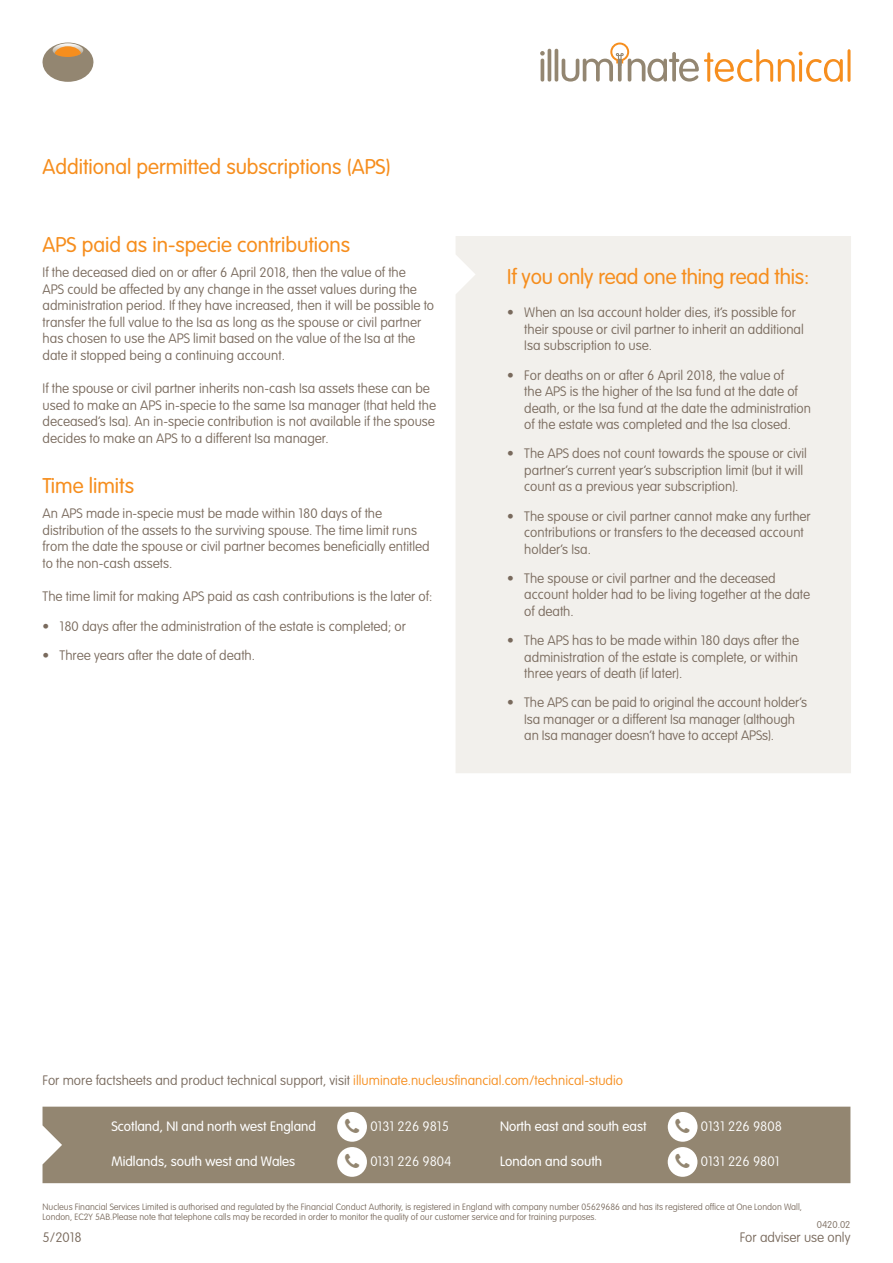
<style>
.page{position:relative;width:893px;height:1263px;background:#fff}
.page>*{position:absolute;margin:0;border:0;box-sizing:border-box;transform-origin:0 0}
.Section_sub_header_m{font:300 21px "VAG Rounded Std";color:#f68e1e}
.Body_copy{font:100 13.5px/16.5px "VAG Rounded Std";color:#796a5d}
.Section_sub_header_s{font:300 13.5px "VAG Rounded Std";color:#fff}
.Section_sub_header_s-2{font:100 13.5px "VAG Rounded Std";color:#fff}
.t1{font:100 9.75px "VAG Rounded Std";color:#796a5d}
.t2{font:100 9px/10.8px "VAG Rounded Std";color:#796a5d}
.s1{color:#f68e1e}
</style>
<div class="page">
<svg style="left:540px;top:51px;width:5px;height:31px"></svg>
<hr style="left:548px;top:49px;width:3px;height:33px;background:#938671;border-radius:2px">
<hr style="left:555px;top:49px;width:3px;height:33px;background:#938671;border-radius:2px">
<svg style="left:562px;top:43px;width:281px;height:39px"></svg>
<hr style="left:847px;top:49px;width:3px;height:33px;background:#f68e1e;border-radius:2px">
<svg style="left:42px;top:43px;width:52px;height:39px"></svg>
<div style="left:43px;top:1107px;width:807px;height:76px;background:#938671"></div>
<div style="left:337px;top:1112px;width:30px;height:30px;background:#fff;border-radius:50%"></div>
<div style="left:337px;top:1147px;width:30px;height:30px;background:#fff;border-radius:50%"></div>
<div style="left:668px;top:1112px;width:29px;height:30px;background:#fff;border-radius:50%"></div>
<div style="left:668px;top:1147px;width:29px;height:30px;background:#fff;border-radius:50%"></div>
<div style="left:456px;top:236px;width:395px;height:537px;background:#f2f0ec"></div>
<p class="Section_sub_header_m" style="left:43px;top:154px;width:350px">Additional permitted subscriptions (APS)</p>
<p class="Section_sub_header_m" style="left:43px;top:233px;width:309px">APS paid as in-specie contributions</p>
<p class="Body_copy" style="left:43px;top:265px;width:393px">If the deceased died on or after 6 April 2018, then the value of the<br>APS could be affected by any change in the asset values during the administration period. If they have increased, then it will be possible to transfer the full value to the Isa as long as the spouse or civil partner has chosen to use the APS limit based on the value of the Isa at the date it stopped being a continuing account.</p>
<p class="Body_copy" style="left:43px;top:381px;width:395px">If the spouse or civil partner inherits non-cash Isa assets these can be used to make an APS in-specie to the same Isa manager (that held the deceased’s Isa). An in-specie contribution is not available if the spouse decides to make an APS to a different Isa manager.</p>
<p class="Section_sub_header_m" style="left:43px;top:474px;width:93px">Time limits</p>
<p class="Body_copy" style="left:43px;top:506px;width:389px">An APS made in-specie must be made within 180 days of the distribution of the assets to the surviving spouse. The time limit runs from the date the spouse or civil partner becomes beneficially entitled to the non-cash assets.</p>
<p class="Body_copy" style="left:43px;top:589px;width:391px">The time limit for making APS paid as cash contributions is the later of:</p>
<p class="Body_copy" style="left:43px;top:618px;width:365px">• 180 days after the administration of the estate is completed; or</p>
<p class="Body_copy" style="left:43px;top:647px;width:214px">• Three years after the date of death.</p>
<p class="Section_sub_header_m" style="left:507px;top:264px;width:303px">If you only read one thing read this:</p>
<p class="Body_copy" style="left:524px;top:305px;width:281px;text-indent:-17px">• When an Isa account holder dies, it’s possible for their spouse or civil partner to inherit an additional<br>Isa subscription to use.</p>
<p class="Body_copy" style="left:524px;top:367px;width:288px;text-indent:-17px">• For deaths on or after 6 April 2018, the value of<br>the APS is the higher of the Isa fund at the date of death, or the Isa fund at the date the administration of the estate was completed and the Isa closed.</p>
<p class="Body_copy" style="left:524px;top:446px;width:284px;text-indent:-17px">• The APS does not count towards the spouse or civil partner’s current year’s subscription limit (but it will count as a previous year subscription).</p>
<p class="Body_copy" style="left:524px;top:508px;width:288px;text-indent:-17px">• The spouse or civil partner cannot make any further contributions or transfers to the deceased account holder’s Isa.</p>
<p class="Body_copy" style="left:524px;top:570px;width:287px;text-indent:-17px">• The spouse or civil partner and the deceased account holder had to be living together at the date of death.</p>
<p class="Body_copy" style="left:524px;top:632px;width:276px;text-align:justify;text-indent:-17px">• The APS has to be made within 180 days after the administration of the estate is complete, or within three years of death (if later).</p>
<p class="Body_copy" style="left:524px;top:695px;width:284px;text-indent:-17px">• The APS can be paid to original the account holder’s<br>Isa manager or a different Isa manager (although an Isa manager doesn’t have to accept APSs).</p>
<p class="Body_copy" style="left:43px;top:1073px;width:582px">For more factsheets and product technical support, visit <span class="s1">illuminate.nucleusfinancial.com/technical-studio</span></p>
<p class="Section_sub_header_s" style="left:111px;top:1119px;width:206px">Scotland, NI and north west England</p>
<p class="Section_sub_header_s" style="left:500px;top:1119px;width:148px">North east and south east</p>
<p class="Section_sub_header_s" style="left:111px;top:1154px;width:185px">Midlands, south west and Wales</p>
<p class="Section_sub_header_s" style="left:500px;top:1154px;width:104px">London and south</p>
<p class="Section_sub_header_s-2" style="left:370px;top:1119px;width:80px">0131 226 9815</p>
<p class="Section_sub_header_s-2" style="left:370px;top:1154px;width:83px">0131 226 9804</p>
<p class="Section_sub_header_s-2" style="left:701px;top:1119px;width:83px">0131 226 9808</p>
<p class="Section_sub_header_s-2" style="left:701px;top:1154px;width:80px">0131 226 9801</p>
<p class="t2" style="left:43px;top:1201px;width:761px">Nucleus Financial Services Limited is authorised and regulated by the Financial Conduct Authority, is registered in England with company number 05629686 and has its registered office at One London Wall,<br>London, EC2Y 5AB.Please note that telephone calls may be recorded in order to monitor the quality of our customer service and for training purposes.</p>
<p class="t1" style="left:817px;top:1219px;width:35px">0420.02</p>
<p class="Body_copy" style="left:43px;top:1229px;width:41px">5/2018</p>
<p class="Body_copy" style="left:740px;top:1229px;width:112px">For adviser use only</p>
</div>
